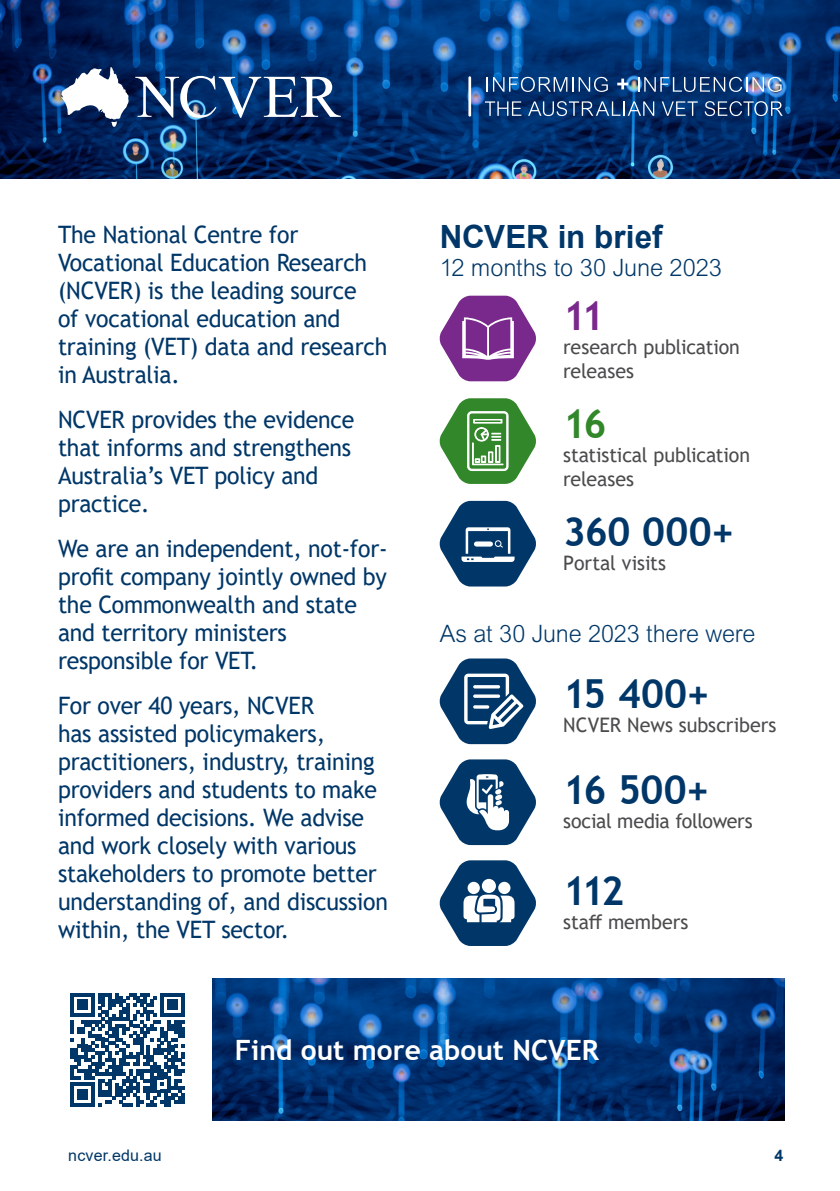
<style>
.page{position:relative;width:840px;height:1191px;background:#fff}
.page>*{position:absolute;margin:0;border:0;box-sizing:border-box;transform-origin:0 0}
.Data_point{font:700 40px "Trebuchet MS";letter-spacing:-.015em;color:#003768}
.Data_point-2{font:700 40px "Trebuchet MS";color:#79288c}
.Data_point-3{font:700 40px "Trebuchet MS";color:#32872a}
.Subheading{font:700 32px "Arial";color:#003768}
.t1{font:700 28px "Trebuchet MS";color:#fff}
.Intro_Body{font:24px/28px "Trebuchet MS";letter-spacing:-.01em;color:#003768;scale:.96 1}
.Data_point-4{font:300 24px "Arial MT Std";letter-spacing:-.005em;color:#003768}
.Subheading-2{font:300 24px "Arial MT Std";letter-spacing:-.005em;color:#003768}
.Body{font:20px/24px "Trebuchet MS";letter-spacing:-.005em;color:#4b4c4d}
.Data_point-5{font:20px "Trebuchet MS";letter-spacing:-.02em;color:#4b4c4d}
.t2{font:16px "Arial";letter-spacing:.01em;color:#003768}
.t3{font:700 16px "Arial";color:#003768}
</style>
<div class="page">
<img style="left:213px;top:978px;width:570px;height:142px">
<svg style="left:439px;top:296px;width:97px;height:85px"></svg>
<svg style="left:439px;top:860px;width:97px;height:86px"></svg>
<div style="left:481px;top:879px;width:14px;height:14px;background:#fff;border-radius:50%"></div>
<svg style="left:439px;top:759px;width:97px;height:86px"></svg>
<svg style="left:439px;top:501px;width:97px;height:85px"></svg>
<div style="left:476px;top:541px;width:14px;height:5px;background:#fff"></div>
<svg style="left:439px;top:658px;width:97px;height:86px"></svg>
<svg style="left:473px;top:694px;width:27px;height:4px"></svg>
<hr style="left:473px;top:685px;width:27px;height:3px;background:#fff;border-radius:2px">
<hr style="left:473px;top:705px;width:16px;height:3px;background:#fff;border-radius:2px">
<img style="left:1px;top:0;width:838px;height:179px">
<svg style="left:61px;top:57px;width:350px;height:74px;background:#2d5183"></svg>
<svg style="left:486px;top:77px;width:121px;height:15px;background:#40689a"></svg>
<svg style="left:617px;top:79px;width:10px;height:10px"></svg>
<svg style="left:637px;top:77px;width:144px;height:15px;background:#4f71a1"></svg>
<svg style="left:484px;top:101px;width:37px;height:15px"></svg>
<svg style="left:527px;top:101px;width:127px;height:15px;background:#3a5e8e"></svg>
<svg style="left:661px;top:101px;width:36px;height:15px"></svg>
<svg style="left:704px;top:101px;width:78px;height:15px"></svg>
<hr style="left:468px;top:76px;width:3px;height:41px;background:#fff">
<svg style="left:439px;top:398px;width:97px;height:86px"></svg>
<svg style="left:71px;top:993px;width:114px;height:114px"></svg>
<h4 class="Intro_Body" style="left:58px;top:220px;width:344px">The National Centre for<br>Vocational Education Research (NCVER) is the leading source<br>of vocational education and training (VET) data and research in Australia.</h4>
<h4 class="Intro_Body" style="left:58px;top:405px;width:310px">NCVER provides the evidence that informs and strengthens<br>Australia’s VET policy and practice.</h4>
<h4 class="Intro_Body" style="left:58px;top:534px;width:344px">We are an independent, not-for&shy;profit company jointly owned by the Commonwealth and state and territory ministers responsible for VET.</h4>
<h4 class="Intro_Body" style="left:58px;top:691px;width:345px">For over 40 years, NCVER<br>has assisted policymakers, practitioners, industry, training providers and students to make informed decisions. We advise and work closely with various stakeholders to promote better understanding of, and discussion within, the VET sector.</h4>
<h2 class="Subheading" style="left:439px;top:214px;width:224px">NCVER in brief</h2>
<h2 class="Subheading-2" style="left:439px;top:254px;width:283px">12 months to 30 June 2023</h2>
<p class="Data_point-2" style="left:563px;top:290px;width:43px">11</p>
<p class="Body" style="left:563px;top:334px;width:178px">research publication releases</p>
<p class="Data_point-3" style="left:563px;top:399px;width:45px">16</p>
<p class="Body" style="left:563px;top:442px;width:188px">statistical publication releases</p>
<p class="Data_point" style="left:563px;top:507px;width:172px">360 000+</p>
<p class="Body" style="left:563px;top:551px;width:104px">Portal visits</p>
<p class="Data_point-4" style="left:439px;top:619px;width:317px">As at 30 June 2023 there were</p>
<p class="Data_point" style="left:563px;top:668px;width:148px">15 400+</p>
<p class="Body" style="left:563px;top:712px;width:214px">NCVER News subscribers</p>
<p class="Data_point" style="left:563px;top:764px;width:147px">16 500+</p>
<p class="Data_point-5" style="left:563px;top:808px;width:191px">social media followers</p>
<p class="Data_point" style="left:563px;top:865px;width:62px">112</p>
<p class="Body" style="left:563px;top:909px;width:126px">staff members</p>
<p class="t1" style="left:235px;top:1032px;width:365px">Find out more about NCVER</p>
<p class="t2" style="left:68px;top:1144px;width:95px">ncver.edu.au</p>
<p class="t3" style="left:774px;top:1144px;width:10px">4</p>
</div>
